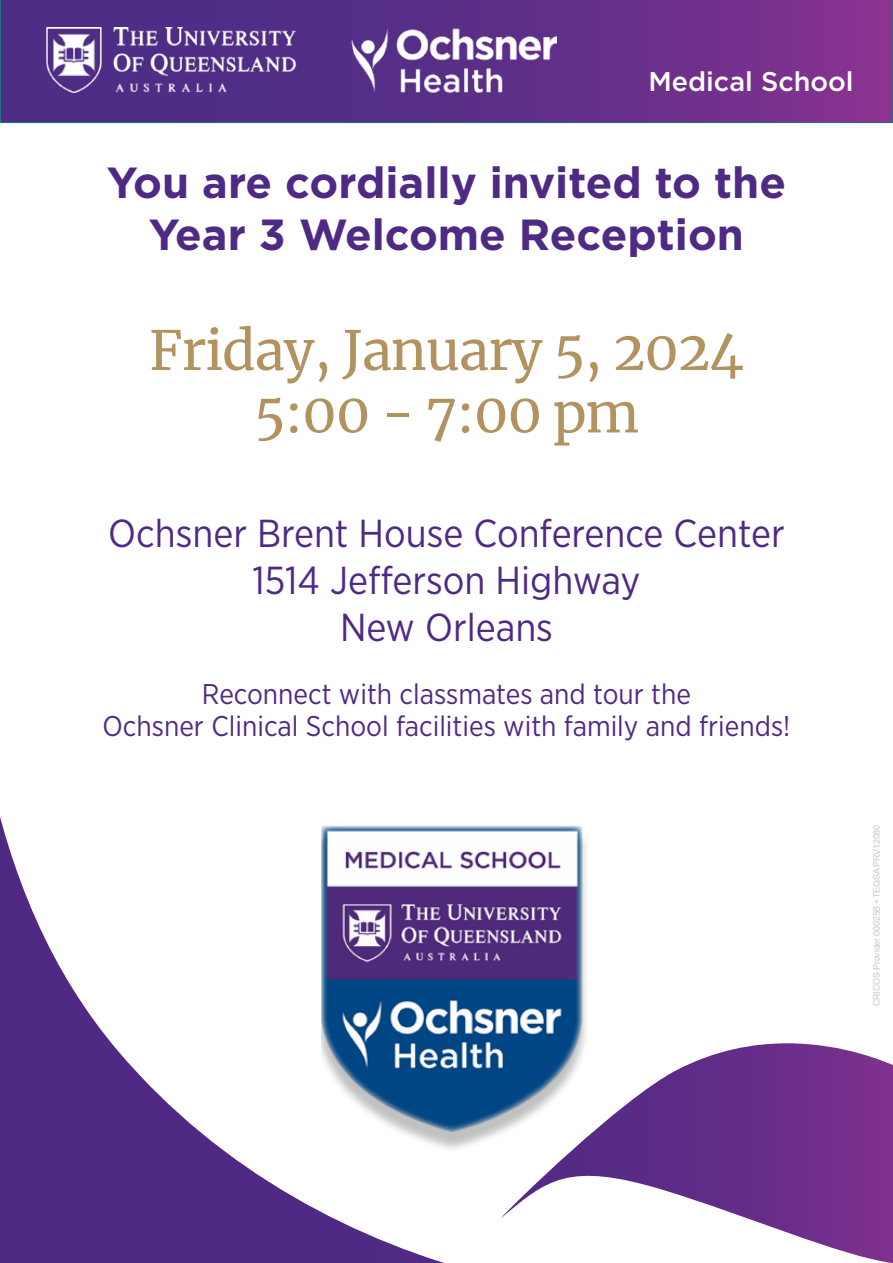
<style>
.page{position:relative;width:893px;height:1263px;background:#fff}
.page>*{position:absolute;margin:0;border:0;box-sizing:border-box;transform-origin:0 0}
.t1{font:54px/62.6px "Merriweather";letter-spacing:-.02em;color:#b29360;text-align:center}
.t2{font:700 43.5px/52.2px "Gotham";color:#4f2a84;text-align:center}
.t3{font:39px/46.8px "Gotham Narrow";color:#4f2a84;text-align:center}
.t4{font:28.5px/31.5px "Gotham Narrow";color:#4f2a84;text-align:center}
.t5{font:500 27px "Gotham";color:#fff}
.t6{font:9px "Arial";letter-spacing:-.02em;color:#cdc6c1}
</style>
<div class="page">
<svg style="left:0;top:817px;width:893px;height:446px"></svg>
<svg style="left:0;top:0;width:893px;height:123px;background:#693c8f"></svg>
<div style="left:322px;top:832px;width:269px;height:322px;background:#000;opacity:.25"></div>
<img style="left:322px;top:826px;width:261px;height:306px">
<p class="t5" style="left:648px;top:64px;width:207px">Medical School</p>
<h2 class="t2" style="left:107px;top:156px;width:681px">You are cordially invited to the<br>Year 3 Welcome Reception</h2>
<h1 class="t1" style="left:149px;top:318px;width:596px">Friday, January 5, 2024<br>5:00 - 7:00 pm</h1>
<h3 class="t3" style="left:108px;top:509px;width:678px">Ochsner Brent House Conference Center<br>1514 Jefferson Highway<br>New Orleans</h3>
<p class="t4" style="left:103px;top:678px;width:689px">Reconnect with classmates and tour the<br>Ochsner Clinical School facilities with family and friends!</p>
<p class="t6" style="left:870px;top:1006px;width:183px;rotate:-90deg">CRICOS Provider 00025B • TEQSA PRV12080</p>
</div>
